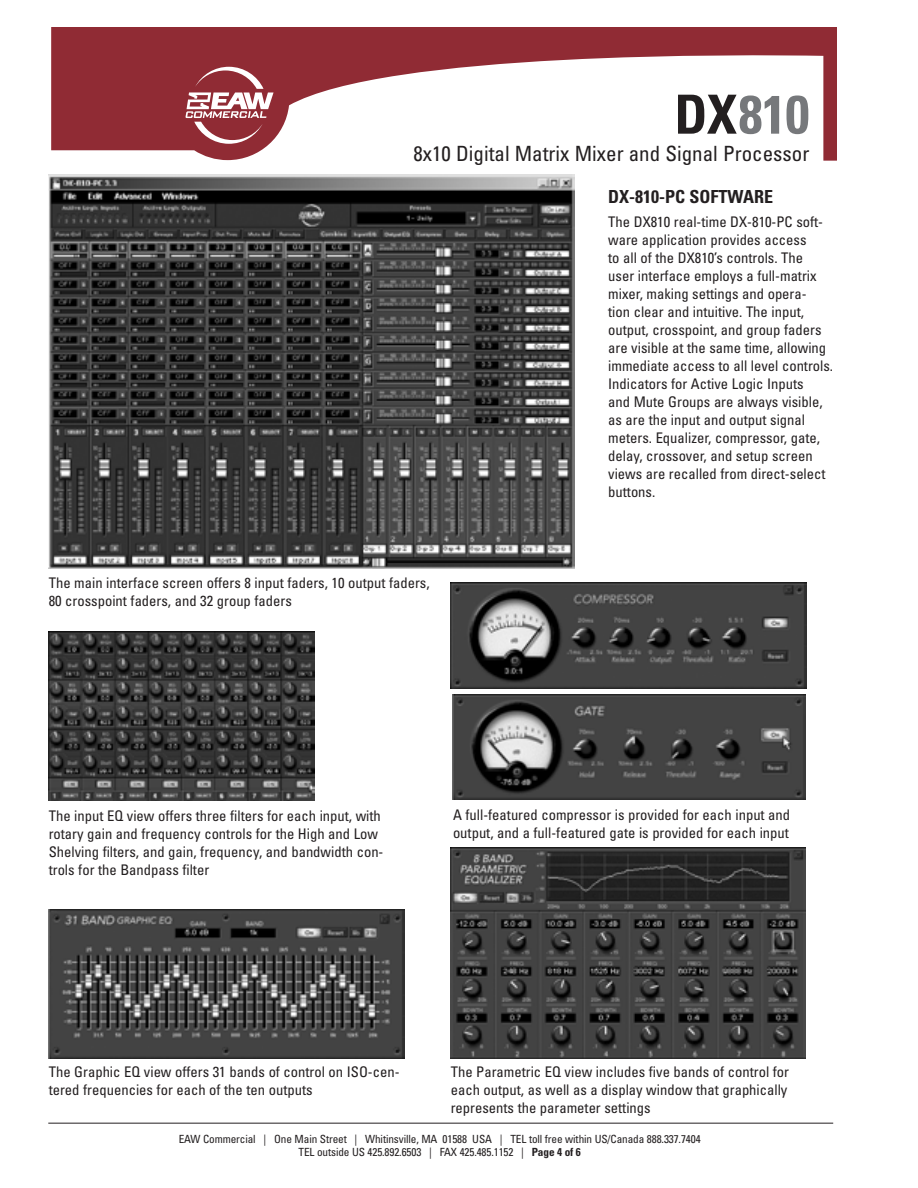
<style>
.page{position:relative;width:918px;height:1188px;background:#fff}
.page>*{position:absolute;margin:0;border:0;box-sizing:border-box;transform-origin:0 0}
.t1{font:700 condensed 54px "Univers";letter-spacing:-.01em;color:#76787b}
.t2{font:condensed 21px "Univers";color:#231f20}
.sub_1{font:700 condensed 18px "Univers";color:#231f20}
.body{font:condensed 14.7px/18px "Univers";color:#231f20}
.Address_Bar{font:condensed 11.25px/13.5px "Univers";letter-spacing:-.01em;color:#231f20;text-align:center}
.s1{color:#231f20}
.s2{font-weight:700}
</style>
<div class="page">
<svg style="left:51px;top:27px;width:786px;height:134px"></svg>
<svg style="left:185px;top:67px;width:89px;height:77px"></svg>
<img style="left:49px;top:174px;width:526px;height:394px">
<img style="left:49px;top:632px;width:265px;height:168px">
<img style="left:49px;top:909px;width:356px;height:149px">
<img style="left:451px;top:848px;width:355px;height:210px">
<img style="left:451px;top:582px;width:355px;height:106px">
<img style="left:452px;top:694px;width:353px;height:105px">
<hr style="left:48px;top:1123px;width:785px;height:1px;background:#231f20">
<h1 class="t1" style="left:674px;top:81px;width:136px"><span class="s1">DX</span>810</h1>
<h2 class="t2" style="left:414px;top:140px;width:397px">8x10 Digital Matrix Mixer and Signal Processor</h2>
<p class="sub_1" style="left:608px;top:186px;width:167px">DX-810-PC SOFTWARE</p>
<p class="body" style="left:608px;top:212px;width:226px">The DX810 real-time DX-810-PC soft&shy;ware application provides access<br>to all of the DX810’s controls. The<br>user interface employs a full-matrix mixer, making settings and opera-<br>tion clear and intuitive. The input, output, crosspoint, and group faders are visible at the same time, allowing immediate access to all level controls.<br>Indicators for Active Logic Inputs<br>and Mute Groups are always visible, as are the input and output signal meters. Equalizer, compressor, gate, delay, crossover, and setup screen views are recalled from direct-select buttons.</p>
<p class="body" style="left:49px;top:573px;width:382px">The main interface screen offers 8 input faders, 10 output faders,<br>80 crosspoint faders, and 32 group faders</p>
<p class="body" style="left:49px;top:806px;width:336px">The input EQ view offers three filters for each input, with rotary gain and frequency controls for the High and Low Shelving filters, and gain, frequency, and bandwidth con&shy;trols for the Bandpass filter</p>
<p class="body" style="left:453px;top:806px;width:339px">A full-featured compressor is provided for each input and output, and a full-featured gate is provided for each input</p>
<p class="body" style="left:49px;top:1062px;width:352px">The Graphic EQ view offers 31 bands of control on ISO-cen&shy;tered frequencies for each of the ten outputs</p>
<p class="body" style="left:451px;top:1062px;width:340px;text-align:justify">The Parametric EQ view includes five bands of control for each output, as well as a display window that graphically represents the parameter settings</p>
<p class="Address_Bar" style="left:179px;top:1132px;width:524px">EAW Commercial | One Main Street | Whitinsville, MA 01588 USA | TEL toll free within US/Canada 888.337.7404<br>TEL outside US 425.892.6503 | FAX 425.485.1152 | <span class="s2">Page 4 of 6</span></p>
</div>
